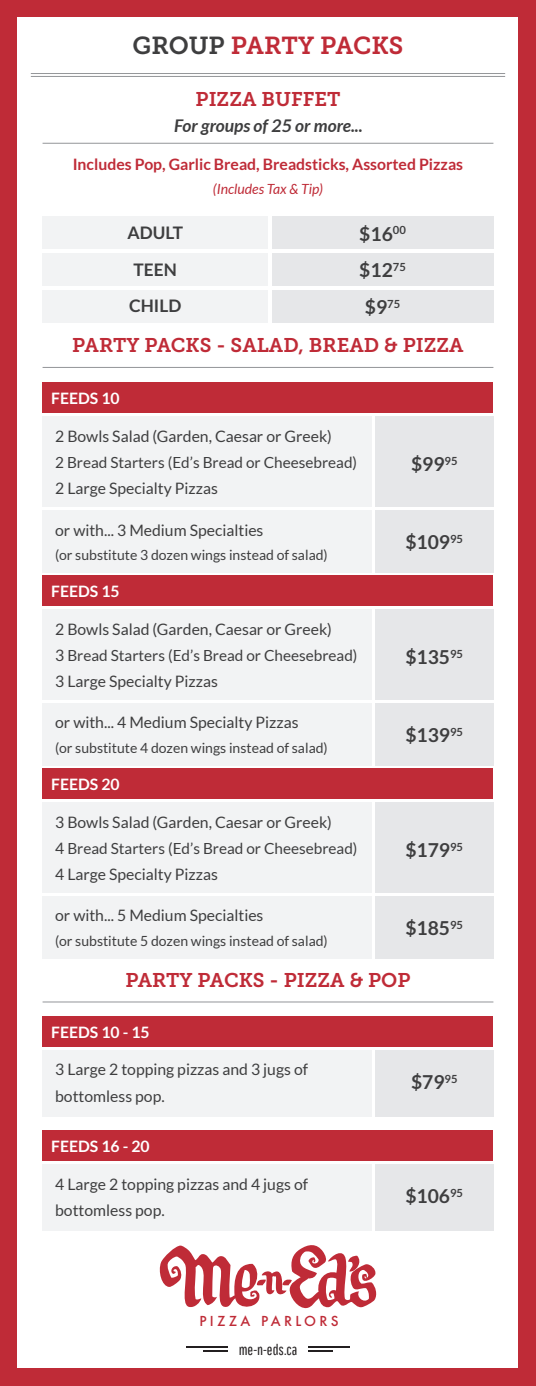
<style>
.page{position:relative;width:536px;height:1386px;background:#bf2b37}
.page>*{position:absolute;margin:0;border:0;box-sizing:border-box;transform-origin:0 0}
.t1{font:24.5px "Museo Slab 700";letter-spacing:-.005em;color:#bf2b37}
.t2{font:19.78px "Museo Slab 700";color:#bf2b37}
.t3{font:700 19.25px "Lato";color:#3e3e3f}
.t4{font:italic 700 17.5px "Lato";color:#3e3e3f}
.t5{font:700 17.32px "Lato";color:#3e3e3f}
.t6{font:15.75px/26.2px "Lato";color:#3e3e3f}
.t7{font:700 15.75px "Lato";color:#bf2b37}
.t8{font:700 15.75px "Lato";color:#fff}
.t9{font:15.4px "Lato";color:#3e3e3f}
.t10{font:15.05px "Pathway Gothic One";color:#231f20}
.t11{font:14px "Lato";color:#3e3e3f}
.t12{font:italic 14px "Lato";color:#bf2b37}
.t13{font:500 13.3px "Futura";letter-spacing:.245em;color:#bf2b37}
.s1{color:#3e3e3f}
.s2{font-size:15.75px}
</style>
<div class="page">
<div style="left:18px;top:18px;width:500px;height:1350px;background:#fff"></div>
<hr style="left:43px;top:143px;width:450px;height:1px;background:#939598">
<div style="left:43px;top:216px;width:225px;height:33px;background:#f2f3f4"></div>
<div style="left:43px;top:253px;width:225px;height:33px;background:#f2f3f4"></div>
<div style="left:43px;top:290px;width:225px;height:33px;background:#f2f3f4"></div>
<div style="left:272px;top:216px;width:221px;height:33px;background:#e6e7e9"></div>
<div style="left:272px;top:253px;width:221px;height:33px;background:#e6e7e9"></div>
<div style="left:272px;top:290px;width:221px;height:33px;background:#e6e7e9"></div>
<hr style="left:43px;top:1002px;width:450px;height:1px;background:#939598">
<div style="left:43px;top:1164px;width:329px;height:67px;background:#f2f3f4"></div>
<div style="left:375px;top:1164px;width:118px;height:67px;background:#e6e7e9"></div>
<div style="left:43px;top:1131px;width:450px;height:30px;background:#bf2b37"></div>
<div style="left:43px;top:1050px;width:329px;height:66px;background:#f2f3f4"></div>
<div style="left:375px;top:1050px;width:118px;height:66px;background:#e6e7e9"></div>
<div style="left:43px;top:1017px;width:450px;height:30px;background:#bf2b37"></div>
<hr style="left:43px;top:367px;width:450px;height:1px;background:#939598">
<div style="left:43px;top:416px;width:328px;height:91px;background:#f2f3f4"></div>
<div style="left:43px;top:510px;width:328px;height:62px;background:#f2f3f4"></div>
<div style="left:375px;top:416px;width:118px;height:91px;background:#e6e7e9"></div>
<div style="left:375px;top:510px;width:118px;height:62px;background:#e6e7e9"></div>
<div style="left:43px;top:383px;width:450px;height:30px;background:#bf2b37"></div>
<div style="left:43px;top:802px;width:328px;height:91px;background:#f2f3f4"></div>
<div style="left:43px;top:896px;width:328px;height:62px;background:#f2f3f4"></div>
<div style="left:375px;top:802px;width:118px;height:91px;background:#e6e7e9"></div>
<div style="left:375px;top:896px;width:118px;height:62px;background:#e6e7e9"></div>
<div style="left:43px;top:769px;width:450px;height:30px;background:#bf2b37"></div>
<div style="left:43px;top:609px;width:328px;height:91px;background:#f2f3f4"></div>
<div style="left:43px;top:703px;width:328px;height:62px;background:#f2f3f4"></div>
<div style="left:375px;top:609px;width:118px;height:91px;background:#e6e7e9"></div>
<div style="left:375px;top:703px;width:118px;height:62px;background:#e6e7e9"></div>
<div style="left:43px;top:576px;width:450px;height:30px;background:#bf2b37"></div>
<svg style="left:160px;top:1245px;width:216px;height:64px"></svg>
<hr style="left:308px;top:1346px;width:41px;height:2px;background:#231f20">
<svg style="left:308px;top:1350px;width:25px;height:1px"></svg>
<hr style="left:186px;top:1346px;width:42px;height:2px;background:#231f20">
<svg style="left:203px;top:1350px;width:25px;height:1px"></svg>
<hr style="left:31px;top:73px;width:474px;height:1px;background:#939598">
<hr style="left:31px;top:76px;width:474px;height:1px;background:#939598">
<p class="t1" style="left:132px;top:31px;width:272px"><span class="s1">GROUP</span> PARTY PACKS</p>
<p class="t2" style="left:195px;top:88px;width:146px">PIZZA BUFFET</p>
<p class="t4" style="left:174px;top:115px;width:190px">For groups of 25 or more...</p>
<p class="t7" style="left:73px;top:155px;width:392px">Includes Pop, Garlic Bread, Breadsticks, Assorted Pizzas</p>
<p class="t12" style="left:213px;top:181px;width:112px">(Includes Tax &amp; Tip)</p>
<p class="t5" style="left:127px;top:223px;width:57px">ADULT</p>
<p class="t5" style="left:134px;top:260px;width:45px">TEEN</p>
<p class="t5" style="left:129px;top:296px;width:54px">CHILD</p>
<p class="t3" style="left:359px;top:223px;width:48px">$16<sup>00</sup></p>
<p class="t3" style="left:359px;top:259px;width:48px">$12<sup>75</sup></p>
<p class="t3" style="left:365px;top:296px;width:37px">$9<sup>75</sup></p>
<p class="t2" style="left:72px;top:334px;width:392px">PARTY PACKS - SALAD, BREAD &amp; PIZZA</p>
<p class="t8" style="left:51px;top:390px;width:70px">FEEDS 10</p>
<p class="t6" style="left:55px;top:423px;width:278px">2 Bowls Salad (Garden, Caesar or Greek)</p>
<p class="t9" style="left:55px;top:454px;width:303px">2 Bread Starters (Ed’s Bread or Cheesebread)</p>
<p class="t6" style="left:55px;top:475px;width:164px">2 Large Specialty Pizzas</p>
<p class="t6" style="left:55px;top:517px;width:210px">or with... 3 Medium Specialties</p>
<p class="t11" style="left:55px;top:547px;width:274px">(or substitute 3 dozen wings instead of salad)</p>
<p class="t8" style="left:51px;top:582px;width:70px">FEEDS 15</p>
<p class="t6" style="left:55px;top:616px;width:278px">2 Bowls Salad (Garden, Caesar or Greek)</p>
<p class="t9" style="left:55px;top:647px;width:304px"><span class="s2">3</span> Bread Starters (Ed’s Bread or Cheesebread)</p>
<p class="t6" style="left:55px;top:668px;width:164px">3 Large Specialty Pizzas</p>
<p class="t6" style="left:55px;top:710px;width:245px">or with... 4 Medium Specialty Pizzas</p>
<p class="t11" style="left:55px;top:740px;width:274px">(or substitute 4 dozen wings instead of salad)</p>
<p class="t8" style="left:51px;top:775px;width:70px">FEEDS 20</p>
<p class="t6" style="left:55px;top:809px;width:278px">3 Bowls Salad (Garden, Caesar or Greek)</p>
<p class="t9" style="left:55px;top:840px;width:304px"><span class="s2">4</span> Bread Starters (Ed’s Bread or Cheesebread)</p>
<p class="t6" style="left:55px;top:861px;width:164px">4 Large Specialty Pizzas</p>
<p class="t6" style="left:55px;top:902px;width:210px">or with... 5 Medium Specialties</p>
<p class="t11" style="left:55px;top:933px;width:274px">(or substitute 5 dozen wings instead of salad)</p>
<p class="t3" style="left:411px;top:453px;width:48px">$99<sup>95</sup></p>
<p class="t3" style="left:405px;top:531px;width:59px">$109<sup>95</sup></p>
<p class="t3" style="left:405px;top:646px;width:59px">$135<sup>95</sup></p>
<p class="t3" style="left:405px;top:724px;width:59px">$139<sup>95</sup></p>
<p class="t3" style="left:405px;top:839px;width:59px">$179<sup>95</sup></p>
<p class="t3" style="left:405px;top:917px;width:59px">$185<sup>95</sup></p>
<p class="t2" style="left:125px;top:969px;width:286px">PARTY PACKS - PIZZA &amp; POP</p>
<p class="t8" style="left:51px;top:1023px;width:100px">FEEDS 10 - 15</p>
<p class="t6" style="left:55px;top:1056px;width:254px">3 Large 2 topping pizzas and 3 jugs of bottomless pop.</p>
<p class="t3" style="left:411px;top:1071px;width:48px">$79<sup>95</sup></p>
<p class="t8" style="left:51px;top:1137px;width:100px">FEEDS 16 - 20</p>
<p class="t6" style="left:55px;top:1171px;width:254px">4 Large 2 topping pizzas and 4 jugs of bottomless pop.</p>
<p class="t3" style="left:405px;top:1185px;width:59px">$106<sup>95</sup></p>
<p class="t13" style="left:199px;top:1312px;width:141px">PIZZA PARLORS</p>
<p class="t10" style="left:239px;top:1340px;width:60px">me-n-eds.ca</p>
</div>
